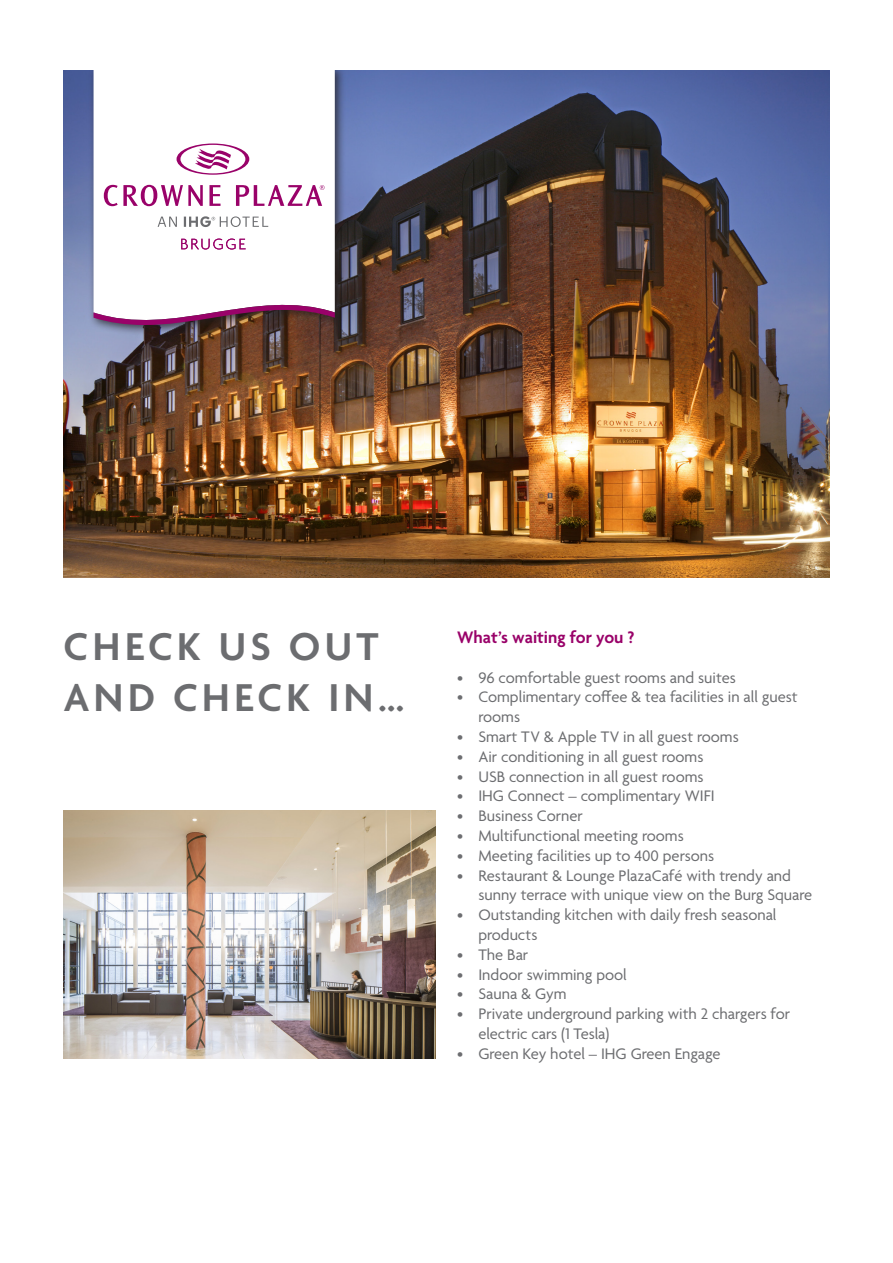
<style>
.page{position:relative;width:893px;height:1263px;background:#fff}
.page>*{position:absolute;margin:0;border:0;box-sizing:border-box;transform-origin:0 0}
.t1{font:600 42px/50.4px "Agenda";letter-spacing:.1em;color:#6c6d70}
.t2{font:600 18px "Agenda";color:#990269}
.t3{font:16.5px/19.8px "Agenda";color:#6c6d70}
</style>
<div class="page">
<img style="left:64px;top:70px;width:765px;height:507px">
<div style="left:88px;top:63px;width:258px;height:273px;background:#231f20;opacity:.75"></div>
<svg style="left:94px;top:69px;width:241px;height:217px"></svg>
<svg style="left:94px;top:286px;width:241px;height:52px"></svg>
<svg style="left:158px;top:216px;width:110px;height:11px"></svg>
<svg style="left:104px;top:143px;width:221px;height:63px"></svg>
<svg style="left:181px;top:239px;width:65px;height:10px"></svg>
<img style="left:64px;top:810px;width:372px;height:248px">
<div style="left:0;top:0;width:893px;height:69px;background:#fff"></div>
<p class="t1" style="left:64px;top:624px;width:342px">CHECK US OUT<br>AND CHECK IN…</p>
<p class="t2" style="left:457px;top:627px;width:179px">What’s waiting for you ?</p>
<p class="t3" style="left:457px;top:668px;width:280px">• 96 comfortable guest rooms and suites</p>
<p class="t3" style="left:478px;top:688px;width:321px;text-indent:-21px">• Complimentary coffee &amp; tea facilities in all guest rooms</p>
<p class="t3" style="left:457px;top:728px;width:283px">• Smart TV &amp; Apple TV in all guest rooms</p>
<p class="t3" style="left:457px;top:748px;width:248px">• Air conditioning in all guest rooms</p>
<p class="t3" style="left:457px;top:767px;width:248px">• USB connection in all guest rooms</p>
<p class="t3" style="left:457px;top:787px;width:259px">• IHG Connect – complimentary WIFI</p>
<p class="t3" style="left:457px;top:807px;width:127px">• Business Corner</p>
<p class="t3" style="left:457px;top:827px;width:228px">• Multifunctional meeting rooms</p>
<p class="t3" style="left:457px;top:847px;width:259px">• Meeting facilities up to 400 persons</p>
<p class="t3" style="left:478px;top:866px;width:335px;text-indent:-21px">• Restaurant &amp; Lounge PlazaCafé with trendy and sunny terrace with unique view on the Burg Square</p>
<p class="t3" style="left:478px;top:906px;width:300px;text-indent:-21px">• Outstanding kitchen with daily fresh seasonal products</p>
<p class="t3" style="left:457px;top:946px;width:73px">• The Bar</p>
<p class="t3" style="left:457px;top:965px;width:171px">• Indoor swimming pool</p>
<p class="t3" style="left:457px;top:985px;width:111px">• Sauna &amp; Gym</p>
<p class="t3" style="left:478px;top:1005px;width:313px;text-indent:-21px">• Private underground parking with 2 chargers for electric cars (1 Tesla)</p>
<p class="t3" style="left:457px;top:1045px;width:265px">• Green Key hotel – IHG Green Engage</p>
</div>
